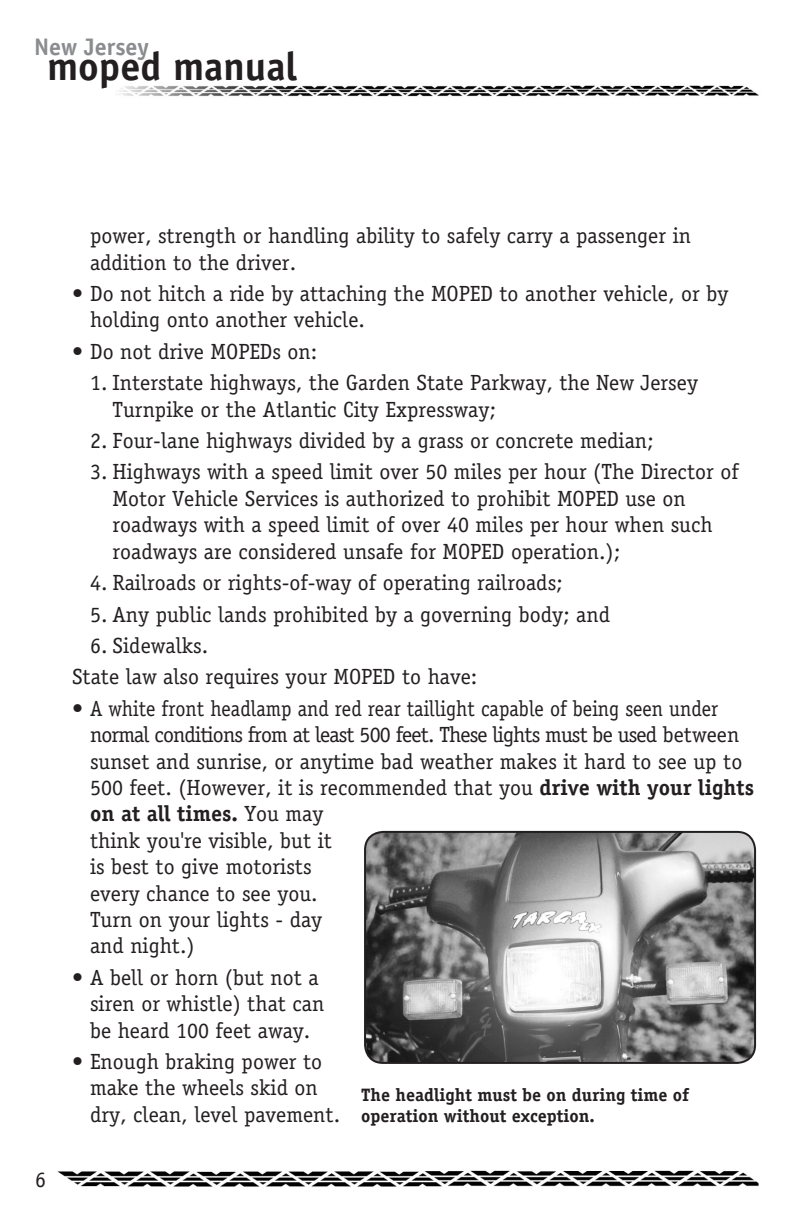
<style>
.page{position:relative;width:792px;height:1224px;background:#fff}
.page>*{position:absolute;margin:0;border:0;box-sizing:border-box;transform-origin:0 0}
.t1{font:700 40px "Officina Sans";color:#231f20}
.t2{font:700 24px "Officina Sans";color:#8a8c8f}
.t3{font:22px/26.4px "Officina Serif";color:#231f20}
.t4{font:700 18px/21.6px "Officina Serif";color:#231f20}
.s1{font-weight:700}
</style>
<div class="page">
<img style="left:84px;top:1170px;width:675px;height:17px">
<svg style="left:57px;top:1171px;width:27px;height:16px"></svg>
<img style="left:119px;top:85px;width:640px;height:12px">
<svg style="left:364px;top:830px;width:393px;height:233px;background:#868585"></svg>
<p class="t2" style="left:34px;top:33px;width:117px">New Jersey</p>
<h1 class="t1" style="left:47px;top:43px;width:252px">moped manual</h1>
<p class="t3" style="left:35px;top:1166px;width:13px">6</p>
<p class="t3" style="left:90px;top:222px;width:603px">power, strength or handling ability to safely carry a passenger in addition to the driver.</p>
<p class="t3" style="left:90px;top:280px;width:640px;text-indent:-18px">• Do not hitch a ride by attaching the MOPED to another vehicle, or by holding onto another vehicle.</p>
<p class="t3" style="left:72px;top:338px;width:247px">• Do not drive MOPEDs on:</p>
<p class="t3" style="left:113px;top:370px;width:587px;text-indent:-23px">1. Interstate highways, the Garden State Parkway, the New Jersey<br>Turnpike or the Atlantic City Expressway;</p>
<p class="t3" style="left:90px;top:427px;width:565px">2. Four-lane highways divided by a grass or concrete median;</p>
<p class="t3" style="left:113px;top:459px;width:628px;text-indent:-23px">3. Highways with a speed limit over 50 miles per hour (The Director of Motor Vehicle Services is authorized to prohibit MOPED use on roadways with a speed limit of over 40 miles per hour when such roadways are considered unsafe for MOPED operation.);</p>
<p class="t3" style="left:90px;top:569px;width:474px">4. Railroads or rights-of-way of operating railroads;</p>
<p class="t3" style="left:90px;top:601px;width:522px">5. Any public lands prohibited by a governing body; and</p>
<p class="t3" style="left:72px;top:630px;width:407px;line-height:31.4px;text-indent:18px">6. Sidewalks.<br>State law also requires your MOPED to have:</p>
<p class="t3" style="left:90px;top:695px;width:666px;text-indent:-18px">• A white front headlamp and red rear taillight capable of being seen under normal conditions from at least 500 feet. These lights must be used between sunset and sunrise, or anytime bad weather makes it hard to see up to 500 feet. (However, it is recommended that you <span class="s1">drive with your lights on at all times.</span> You may<br>think you're visible, but it<br>is best to give motorists<br>every chance to see you.<br>Turn on your lights - day<br>and night.)</p>
<p class="t3" style="left:90px;top:964px;width:236px;text-indent:-18px">• A bell or horn (but not a siren or whistle) that can be heard 100 feet away.</p>
<p class="t3" style="left:90px;top:1048px;width:252px;text-indent:-18px">• Enough braking power to make the wheels skid on dry, clean, level pavement.</p>
<p class="t4" style="left:361px;top:1084px;width:330px">The headlight must be on during time of operation without exception.</p>
</div>
